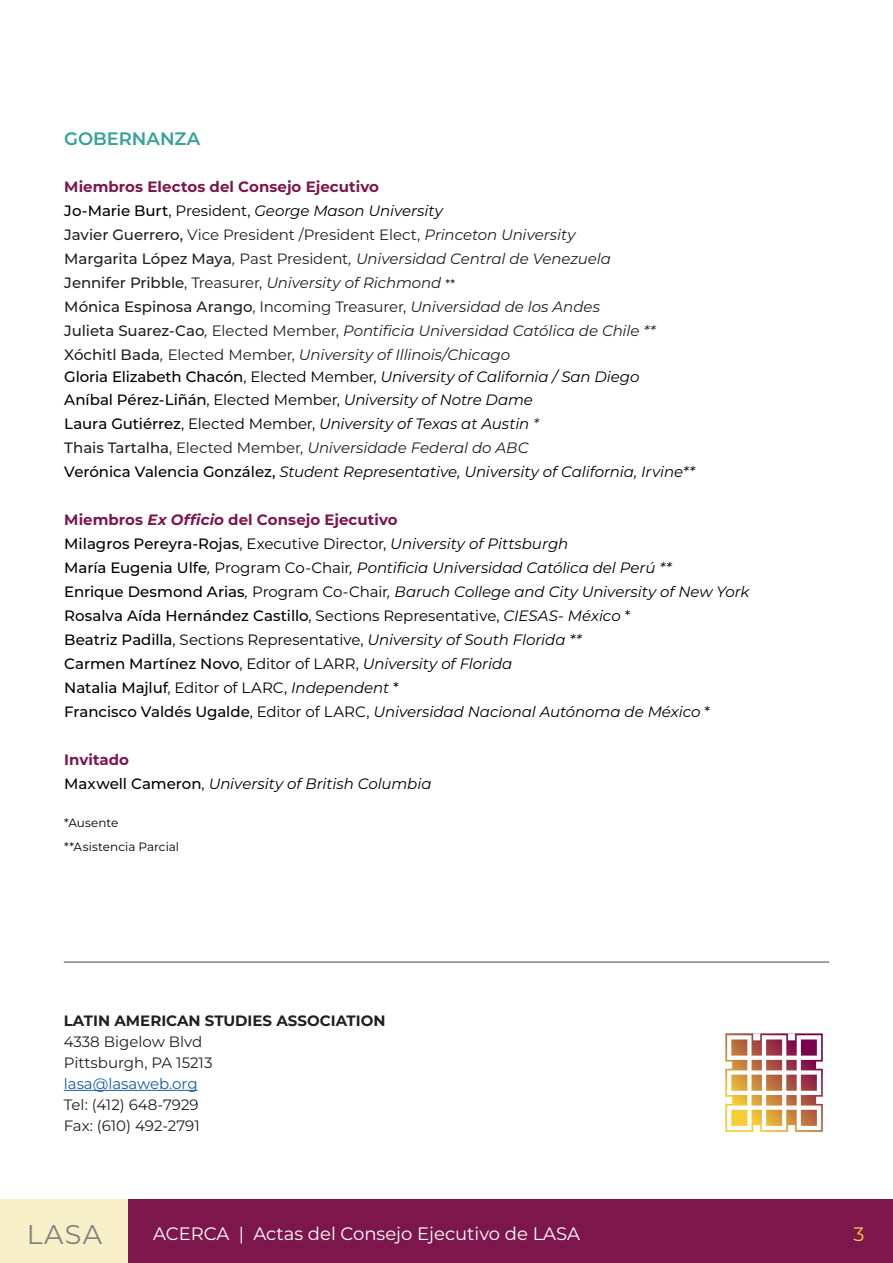
<style>
.page{position:relative;width:893px;height:1263px;background:#fff}
.page>*{position:absolute;margin:0;border:0;box-sizing:border-box;transform-origin:0 0}
.t1{font:27px "Montserrat";color:#808285}
.t2{font:19.5px "Montserrat";color:#f8ce34}
.t3{font:18px "Montserrat";color:#fff}
.t4{font:600 18px "Montserrat";color:#35a199}
.t5{font:italic 15px "Montserrat";letter-spacing:-.005em;color:#000}
.t6{font:italic 15px "Montserrat";letter-spacing:-.005em;color:#231f20}
.Cuerpo_de_texto{font:15px "Montserrat";color:#231f20}
.t7{font:700 15px "Montserrat";color:#7d164c}
.t8{font:500 15px "Montserrat";color:#000}
.t9{font:15px "Montserrat";letter-spacing:-.005em;color:#000}
.Cuerpo_de_texto_resaltado{font:700 15px "Montserrat";color:#231f20}
.Cuerpo_de_texto-2{font:15px "Montserrat";color:#175d9e}
.t10{font:12px "Montserrat";color:#000}
.s1{font-weight:500;font-style:normal}
.s2{font-style:normal}
.s3{font-weight:500}
.s4{font-style:italic}
.s5{font-style:normal;font-size:12px;color:#000}
.s6{color:#231f20}
.s7{font-weight:400}
.s8{font-weight:400;font-style:italic}
</style>
<div class="page">
<div style="left:0;top:1199px;width:129px;height:64px;background:#f6efc7"></div>
<div style="left:129px;top:1199px;width:764px;height:64px;background:#7d164c"></div>
<hr style="left:64px;top:1090px;width:134px;height:1px;background:#175d9e">
<hr style="left:64px;top:961px;width:765px;height:2px;background:#808285">
<img style="left:725px;top:1034px;width:98px;height:98px">
<p class="t4" style="left:64px;top:126px;width:138px">GOBERNANZA</p>
<p class="t7" style="left:64px;top:175px;width:316px">Miembros Electos del Consejo Ejecutivo</p>
<p class="t5" style="left:64px;top:200px;width:380px"><span class="s1">Jo-Marie Burt</span><span class="s2">, President,</span> George Mason University</p>
<p class="Cuerpo_de_texto" style="left:64px;top:224px;width:513px"><span class="s3">Javier Guerrero,</span> Vice President /President Elect, <span class="s4">Princeton University</span></p>
<p class="t6" style="left:64px;top:248px;width:548px"><span class="s1">Margarita López Maya</span>, <span class="s2">Past President</span>, Universidad Central de Venezuela</p>
<p class="t6" style="left:64px;top:272px;width:392px"><span class="s1">Jennifer Pribble</span><span class="s2">, Treasurer,</span> University of Richmond <span class="s5">**</span></p>
<p class="t6" style="left:64px;top:296px;width:537px"><span class="s1">Mónica Espinosa Arango</span><span class="s2">, Incoming Treasurer,</span> Universidad de los Andes</p>
<p class="t6" style="left:64px;top:320px;width:593px"><span class="s1">Julieta Suarez-Cao</span>, <span class="s2">Elected Member,</span> Pontificia Universidad Católica de Chile **</p>
<p class="t6" style="left:64px;top:344px;width:447px"><span class="s1">Xóchitl Bada</span>, <span class="s2">Elected Member,</span> University of Illinois/Chicago</p>
<p class="t5" style="left:64px;top:366px;width:577px"><span class="s1">Gloria Elizabeth Chacón</span><span class="s2">, Elected Member,</span> University of California / San Diego</p>
<p class="t5" style="left:64px;top:389px;width:470px"><span class="s1">Aníbal Pérez-Liñán</span><span class="s2">, Elected Member,</span> University of Notre Dame</p>
<p class="t5" style="left:64px;top:413px;width:476px"><span class="s1">Laura Gutiérrez</span><span class="s2">, Elected Member,</span> University of Texas at Austin <span class="s6">*</span></p>
<p class="t6" style="left:64px;top:437px;width:466px"><span class="s1">Thais Tartalha</span><span class="s2">, Elected Member,</span> Universidade Federal do ABC</p>
<p class="t5" style="left:64px;top:461px;width:632px"><span class="s1">Verónica Valencia González,</span> Student Representative, University of California, Irvine**</p>
<p class="t7" style="left:64px;top:508px;width:335px">Miembros <span class="s4">Ex Officio</span> del Consejo Ejecutivo</p>
<p class="t5" style="left:64px;top:533px;width:506px"><span class="s1">Milagros Pereyra-Rojas</span><span class="s2">, Executive Director,</span> University of Pittsburgh</p>
<p class="t5" style="left:64px;top:557px;width:609px"><span class="s1">María Eugenia Ulfe</span>, <span class="s2">Program Co-Chair</span>, Pontificia Universidad Católica del Perú **</p>
<p class="t5" style="left:64px;top:581px;width:686px"><span class="s1">Enrique Desmond Arias</span>, <span class="s2">Program Co-Chair</span>, Baruch College and City University of New York</p>
<p class="t8" style="left:64px;top:605px;width:568px">Rosalva Aída Hernández Castillo<span class="s7">, Sections Representative,</span> <span class="s8">CIESAS- México</span> <span class="s7">*</span></p>
<p class="t5" style="left:64px;top:629px;width:519px"><span class="s1">Beatriz Padilla</span><span class="s2">, Sections Representative,</span> University of South Florida **</p>
<p class="t5" style="left:64px;top:653px;width:449px"><span class="s1">Carmen Martínez Novo</span><span class="s2">, Editor of LARR,</span> University of Florida</p>
<p class="t9" style="left:64px;top:677px;width:336px"><span class="s3">Natalia Majluf</span>, Editor of LARC, <span class="s4">Independent</span> *</p>
<p class="t5" style="left:64px;top:701px;width:647px"><span class="s1">Francisco Valdés Ugalde</span><span class="s2">, Editor of LARC,</span> Universidad Nacional Autónoma de México <span class="s2">*</span></p>
<p class="t7" style="left:64px;top:748px;width:66px">Invitado</p>
<p class="t5" style="left:64px;top:773px;width:369px"><span class="s1">Maxwell Cameron</span><span class="s2">,</span> University of British Columbia</p>
<p class="t10" style="left:64px;top:814px;width:56px">*Ausente</p>
<p class="t10" style="left:64px;top:838px;width:116px">**Asistencia Parcial</p>
<p class="Cuerpo_de_texto_resaltado" style="left:64px;top:1010px;width:323px">LATIN AMERICAN STUDIES ASSOCIATION</p>
<p class="Cuerpo_de_texto" style="left:64px;top:1031px;width:140px">4338 Bigelow Blvd</p>
<p class="Cuerpo_de_texto" style="left:64px;top:1052px;width:150px">Pittsburgh, PA 15213</p>
<p class="Cuerpo_de_texto-2" style="left:64px;top:1073px;width:135px">lasa@lasaweb.org</p>
<p class="Cuerpo_de_texto" style="left:64px;top:1094px;width:136px">Tel: (412) 648-7929</p>
<p class="Cuerpo_de_texto" style="left:64px;top:1115px;width:138px">Fax: (610) 492-2791</p>
<p class="t1" style="left:27px;top:1216px;width:77px">LASA</p>
<p class="t3" style="left:153px;top:1221px;width:429px">ACERCA | Actas del Consejo Ejecutivo de LASA</p>
<p class="t2" style="left:853px;top:1220px;width:12px">3</p>
</div>
